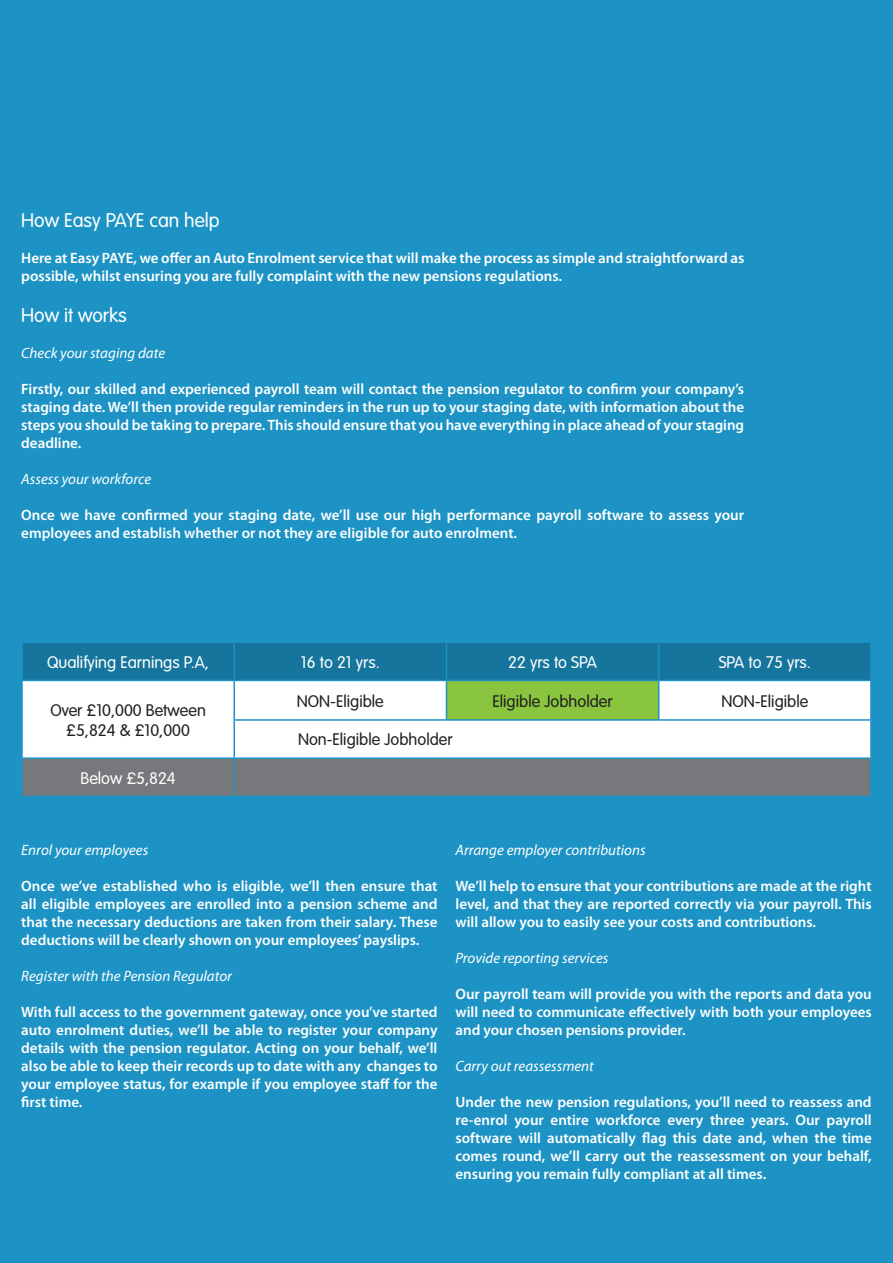
<style>
.page{position:relative;width:893px;height:1263px;background:#1c93c4}
.page>*{position:absolute;margin:0;border:0;box-sizing:border-box;transform-origin:0 0}
.t1{font:300 19.5px "VAG Rounded Std";color:#fff}
.t2{font:300 16.5px/19.8px "VAG Rounded Std";color:#231f20;text-align:center}
.t3{font:300 16.5px "VAG Rounded Std";color:#fff}
.t4{font:600 15px/18px "Myriad Pro";color:#fff;text-align:justify}
.t5{font:italic 15px "Myriad Pro";color:#fff}
</style>
<div class="page">
<div style="left:23px;top:643px;width:847px;height:37px;background:#15759c"></div>
<div style="left:23px;top:681px;width:847px;height:76px;background:#fff"></div>
<div style="left:446px;top:680px;width:213px;height:40px;background:#89c53f"></div>
<div style="left:23px;top:759px;width:847px;height:37px;background:#76787b"></div>
<hr style="left:233px;top:643px;width:2px;height:37px;background:#1c93c4">
<hr style="left:446px;top:643px;width:1px;height:37px;background:#1c93c4">
<hr style="left:658px;top:643px;width:1px;height:37px;background:#1c93c4">
<hr style="left:233px;top:681px;width:2px;height:38px;background:#1c93c4">
<hr style="left:446px;top:680px;width:213px;height:1px;background:#1c93c4">
<hr style="left:446px;top:681px;width:1px;height:38px;background:#1c93c4">
<hr style="left:658px;top:681px;width:1px;height:38px;background:#1c93c4">
<hr style="left:233px;top:719px;width:213px;height:2px;background:#1c93c4">
<hr style="left:233px;top:721px;width:2px;height:36px;background:#1c93c4">
<hr style="left:446px;top:719px;width:213px;height:2px;background:#1c93c4">
<hr style="left:659px;top:719px;width:213px;height:2px;background:#1c93c4">
<hr style="left:233px;top:759px;width:2px;height:37px;background:#1c93c4">
<h1 class="t1" style="left:21px;top:209px;width:200px">How Easy PAYE can help</h1>
<p class="t4" style="left:21px;top:248px;width:724px">Here at Easy PAYE, we offer an Auto Enrolment service that will make the process as simple and straightforward as possible, whilst ensuring you are fully complaint with the new pensions regulations.</p>
<h1 class="t1" style="left:21px;top:304px;width:107px">How it works</h1>
<p class="t5" style="left:21px;top:344px;width:145px">Check your staging date</p>
<p class="t4" style="left:21px;top:380px;width:724px">Firstly, our skilled and experienced payroll team will contact the pension regulator to confirm your company’s staging date. We’ll then provide regular reminders in the run up to your staging date, with information about the steps you should be taking to prepare. This should ensure that you have everything in place ahead of your staging deadline.</p>
<p class="t5" style="left:21px;top:470px;width:131px">Assess your workforce</p>
<p class="t4" style="left:21px;top:506px;width:724px">Once we have confirmed your staging date, we’ll use our high performance payroll software to assess your employees and establish whether or not they are eligible for auto enrolment.</p>
<p class="t3" style="left:47px;top:652px;width:163px">Qualifying Earnings P.A,</p>
<p class="t3" style="left:301px;top:652px;width:80px">16 to 21 yrs.</p>
<p class="t3" style="left:508px;top:652px;width:90px">22 yrs to SPA</p>
<p class="t3" style="left:719px;top:652px;width:94px">SPA to 75 yrs.</p>
<p class="t2" style="left:50px;top:701px;width:157px">Over £10,000 Between £5,824 &amp; £10,000</p>
<p class="t2" style="left:297px;top:691px;width:88px">NON-Eligible</p>
<p class="t2" style="left:493px;top:691px;width:122px">Eligible Jobholder</p>
<p class="t2" style="left:721px;top:691px;width:88px">NON-Eligible</p>
<p class="t2" style="left:298px;top:730px;width:156px">Non-Eligible Jobholder</p>
<p class="t3" style="left:80px;top:768px;width:97px">Below £5,824</p>
<p class="t5" style="left:21px;top:841px;width:129px">Enrol your employees</p>
<p class="t4" style="left:21px;top:877px;width:418px">Once we’ve established who is eligible, we’ll then ensure that all eligible employees are enrolled into a pension scheme and that the necessary deductions are taken from their salary. These deductions will be clearly shown on your employees’ payslips.</p>
<p class="t5" style="left:21px;top:967px;width:212px">Register with the Pension Regulator</p>
<p class="t4" style="left:21px;top:1003px;width:418px">With full access to the government gateway, once you’ve started auto enrolment duties, we’ll be able to register your company details with the pension regulator. Acting on your behalf, we’ll also be able to keep their records up to date with any changes to your employee status, for example if you employee staff for the first time.</p>
<p class="t5" style="left:455px;top:841px;width:192px">Arrange employer contributions</p>
<p class="t4" style="left:455px;top:877px;width:418px">We’ll help to ensure that your contributions are made at the right level, and that they are reported correctly via your payroll. This will allow you to easily see your costs and contributions.</p>
<p class="t5" style="left:455px;top:949px;width:154px">Provide reporting services</p>
<p class="t4" style="left:455px;top:985px;width:418px">Our payroll team will provide you with the reports and data you will need to communicate effectively with both your employees and your chosen pensions provider.</p>
<p class="t5" style="left:455px;top:1057px;width:140px">Carry out reassessment</p>
<p class="t4" style="left:455px;top:1093px;width:418px">Under the new pension regulations, you’ll need to reassess and re-enrol your entire workforce every three years. Our payroll software will automatically flag this date and, when the time comes round, we’ll carry out the reassessment on your behalf, ensuring you remain fully compliant at all times.</p>
</div>
